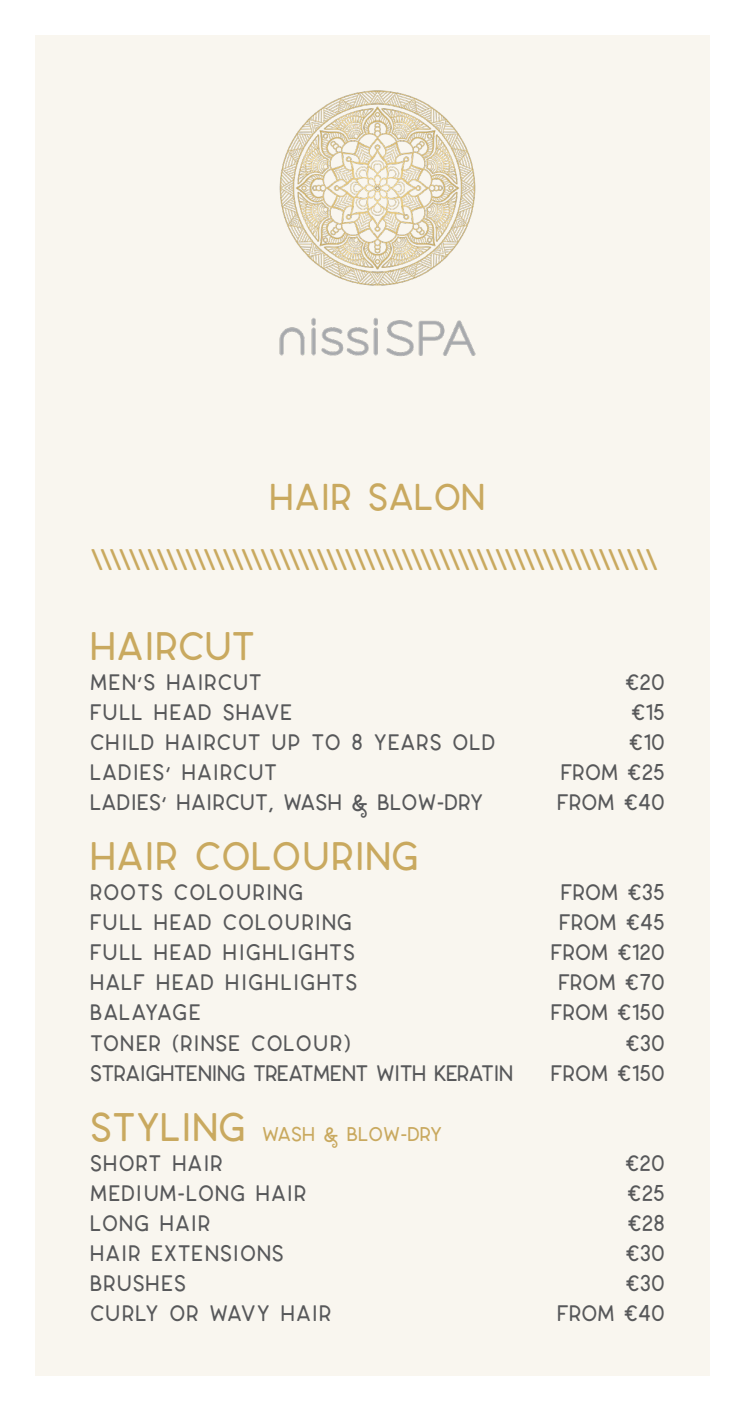
<style>
.page{position:relative;width:745px;height:1418px;background:#fff}
.page>*{position:absolute;margin:0;border:0;box-sizing:border-box;transform-origin:0 0}
.t1{font:40px "CAROSE Medium";color:#c9a95f}
.t2{font:37.5px "CAROSE Medium";color:#c9a95f}
.t3{font:30px "CAROSE Medium";color:#c9a95f}
.t4{font:22.5px/30px "CAROSE Medium";letter-spacing:.04em;color:#57585a}
.t5{font:22.5px/30px "CAROSE Medium";color:#57585a;text-align:center}
.t6{font:20px "CAROSE Medium";color:#c9a95f}
.s1{font-size:40px}
</style>
<div class="page">
<div style="left:35px;top:35px;width:674px;height:1340px;background:#f9f6ef"></div>
<img style="left:279px;top:90px;width:197px;height:266px">
<p class="t2" style="left:269px;top:475px;width:217px">HAIR SALON</p>
<p class="t3" style="left:90px;top:542px;width:569px">\\\\\\\\\\\\\\\\\\\\\\\\\\\\\\\\\\\\\\\\\\\\\\\\\\\\\\\\\\\\</p>
<p class="t1" style="left:90px;top:623px;width:167px">HAIRCUT</p>
<p class="t4" style="left:90px;top:667px;width:406px">MEN’S HAIRCUT<br>FULL HEAD SHAVE<br>CHILD HAIRCUT UP TO 8 YEARS OLD<br>LADIES’ HAIRCUT<br>LADIES’ HAIRCUT, WASH &amp; BLOW-DRY</p>
<p class="t1" style="left:90px;top:833px;width:330px">HAIR COLOURING</p>
<p class="t4" style="left:90px;top:877px;width:424px">ROOTS COLOURING<br>FULL HEAD COLOURING<br>FULL HEAD HIGHLIGHTS<br>HALF HEAD HIGHLIGHTS<br>BALAYAGE<br>TONER (RINSE COLOUR)<br>STRAIGHTENING TREATMENT WITH KERATIN</p>
<p class="t6" style="left:90px;top:1121px;width:353px"><span class="s1">STYLING</span> WASH &amp; BLOW-DRY</p>
<p class="t4" style="left:90px;top:1147px;width:243px">SHORT HAIR<br>MEDIUM-LONG HAIR<br>LONG HAIR<br>HAIR EXTENSIONS<br>BRUSHES<br>CURLY OR WAVY HAIR</p>
<p class="t4" style="left:624px;top:667px;width:41px">€20</p>
<p class="t4" style="left:630px;top:697px;width:35px">€15</p>
<p class="t4" style="left:628px;top:727px;width:37px">€10</p>
<p class="t4" style="left:560px;top:757px;width:106px">FROM €25</p>
<p class="t4" style="left:556px;top:787px;width:109px">FROM €40</p>
<p class="t4" style="left:560px;top:877px;width:105px">FROM €35</p>
<p class="t4" style="left:559px;top:907px;width:107px">FROM €45</p>
<p class="t5" style="left:550px;top:937px;width:115px">FROM €120<br>FROM €70</p>
<p class="t5" style="left:550px;top:997px;width:115px;text-align:right">FROM €150 €30<br>FROM €150</p>
<p class="t4" style="left:624px;top:1147px;width:41px">€20</p>
<p class="t4" style="left:626px;top:1177px;width:39px">€25</p>
<p class="t4" style="left:625px;top:1207px;width:41px">€28 €30</p>
<p class="t4" style="left:556px;top:1267px;width:109px;text-align:right">€30<br>FROM €40</p>
</div>
